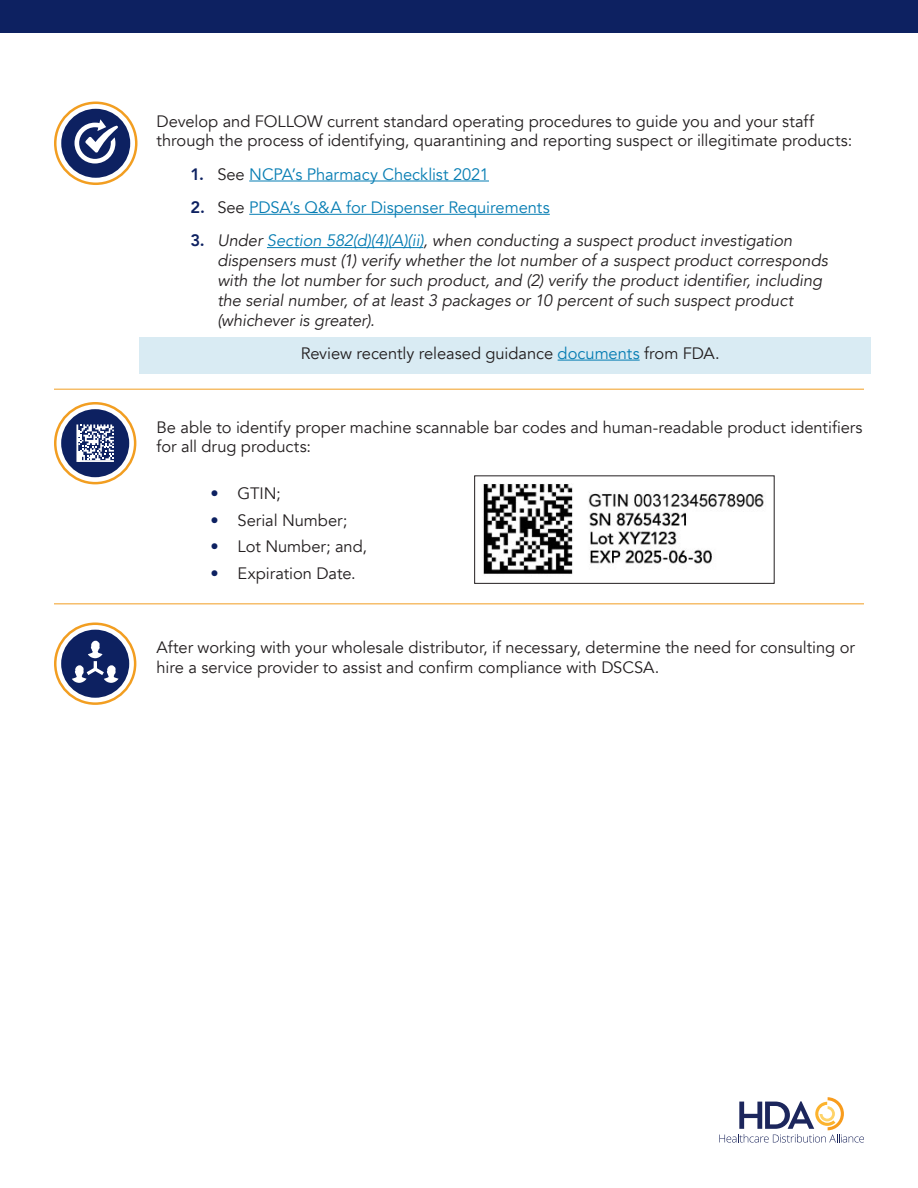
<style>
.page{position:relative;width:918px;height:1188px;background:#fff}
.page>*{position:absolute;margin:0;border:0;box-sizing:border-box;transform-origin:0 0}
.Body_-_Text{font:16.5px/19.8px "Avenir";letter-spacing:-.005em;color:#231f20}
.Body_-_Bullets2{font:italic 16.5px/19.8px "Avenir";color:#231f20}
.Body_-_Bullets2-2{font:16.5px "Avenir";letter-spacing:-.005em;color:#067db3}
.s1{font-weight:800;color:#0d2161}
.s2{color:#231f20}
.s3{font-weight:800;font-style:normal;color:#0d2161}
.s4{color:#067db3}
</style>
<div class="page">
<div style="left:0;top:0;width:918px;height:28px;background:#0d2161"></div>
<div style="left:0;top:26px;width:918px;height:7px;background:#0d2161"></div>
<svg style="left:719px;top:1097px;width:145px;height:46px"></svg>
<div style="left:139px;top:338px;width:732px;height:36px;background:#d9ebf3"></div>
<hr style="left:249px;top:181px;width:240px;height:1px;background:#067db3">
<hr style="left:249px;top:214px;width:301px;height:1px;background:#067db3">
<hr style="left:267px;top:247px;width:156px;height:1px;background:#067db3">
<hr style="left:558px;top:360px;width:82px;height:1px;background:#067db3">
<hr style="left:54px;top:389px;width:810px;height:1px;background:#f29e21">
<hr style="left:54px;top:603px;width:810px;height:1px;background:#f29e21">
<svg style="left:55px;top:403px;width:80px;height:80px"></svg>
<div style="left:54px;top:402px;width:82px;height:82px;border:3px solid #f29e21;border-radius:50%"></div>
<div style="left:61px;top:409px;width:68px;height:68px;background:#0d2161;border-radius:50%"></div>
<svg style="left:76px;top:424px;width:38px;height:38px"></svg>
<svg style="left:55px;top:624px;width:80px;height:80px"></svg>
<div style="left:54px;top:622px;width:82px;height:83px;border:3px solid #f29e21;border-radius:50%"></div>
<div style="left:61px;top:630px;width:68px;height:68px;background:#0d2161;border-radius:50%"></div>
<svg style="left:72px;top:641px;width:47px;height:42px"></svg>
<svg style="left:55px;top:103px;width:81px;height:81px"></svg>
<div style="left:54px;top:102px;width:84px;height:83px;border:3px solid #f29e21;border-radius:50%"></div>
<div style="left:61px;top:109px;width:69px;height:69px;background:#0d2161;border-radius:50%"></div>
<svg style="left:75px;top:119px;width:43px;height:45px"></svg>
<img style="left:483px;top:484px;width:281px;height:91px">
<div style="left:474px;top:476px;width:300px;height:108px;border:1px solid #231f20"></div>
<p class="Body_-_Text" style="left:157px;top:111px;width:697px">Develop and FOLLOW current standard operating procedures to guide you and your staff through the process of identifying, quarantining and reporting suspect or illegitimate products:</p>
<p class="Body_-_Bullets2-2" style="left:190px;top:164px;width:300px"><span class="s1">1.</span> <span class="s2">See</span> NCPA’s Pharmacy Checklist 2021</p>
<p class="Body_-_Bullets2-2" style="left:190px;top:198px;width:361px"><span class="s1">2.</span> <span class="s2">See</span> PDSA’s Q&amp;A for Dispenser Requirements</p>
<p class="Body_-_Bullets2" style="left:217px;top:231px;width:612px;text-indent:-27px"><span class="s3">3.</span> Under <span class="s4">Section 582(d)(4)(A)(ii)</span>, when conducting a suspect product investigation dispensers must (1) verify whether the lot number of a suspect product corresponds with the lot number for such product, and (2) verify the product identifier, including the serial number, of at least 3 packages or 10 percent of such suspect product (whichever is greater).</p>
<p class="Body_-_Text" style="left:301px;top:344px;width:421px">Review recently released guidance <span class="s4">documents</span> from FDA.</p>
<p class="Body_-_Text" style="left:157px;top:417px;width:708px">Be able to identify proper machine scannable bar codes and human-readable product identifiers for all drug products:</p>
<p class="Body_-_Text" style="left:211px;top:484px;width:72px"><span class="s1">•</span> GTIN;</p>
<p class="Body_-_Text" style="left:211px;top:511px;width:138px"><span class="s1">•</span> Serial Number;</p>
<p class="Body_-_Text" style="left:211px;top:537px;width:158px"><span class="s1">•</span> Lot Number; and,</p>
<p class="Body_-_Text" style="left:211px;top:564px;width:147px"><span class="s1">•</span> Expiration Date.</p>
<p class="Body_-_Text" style="left:157px;top:637px;width:700px">After working with your wholesale distributor, if necessary, determine the need for consulting or hire a service provider to assist and confirm compliance with DSCSA.</p>
</div>
